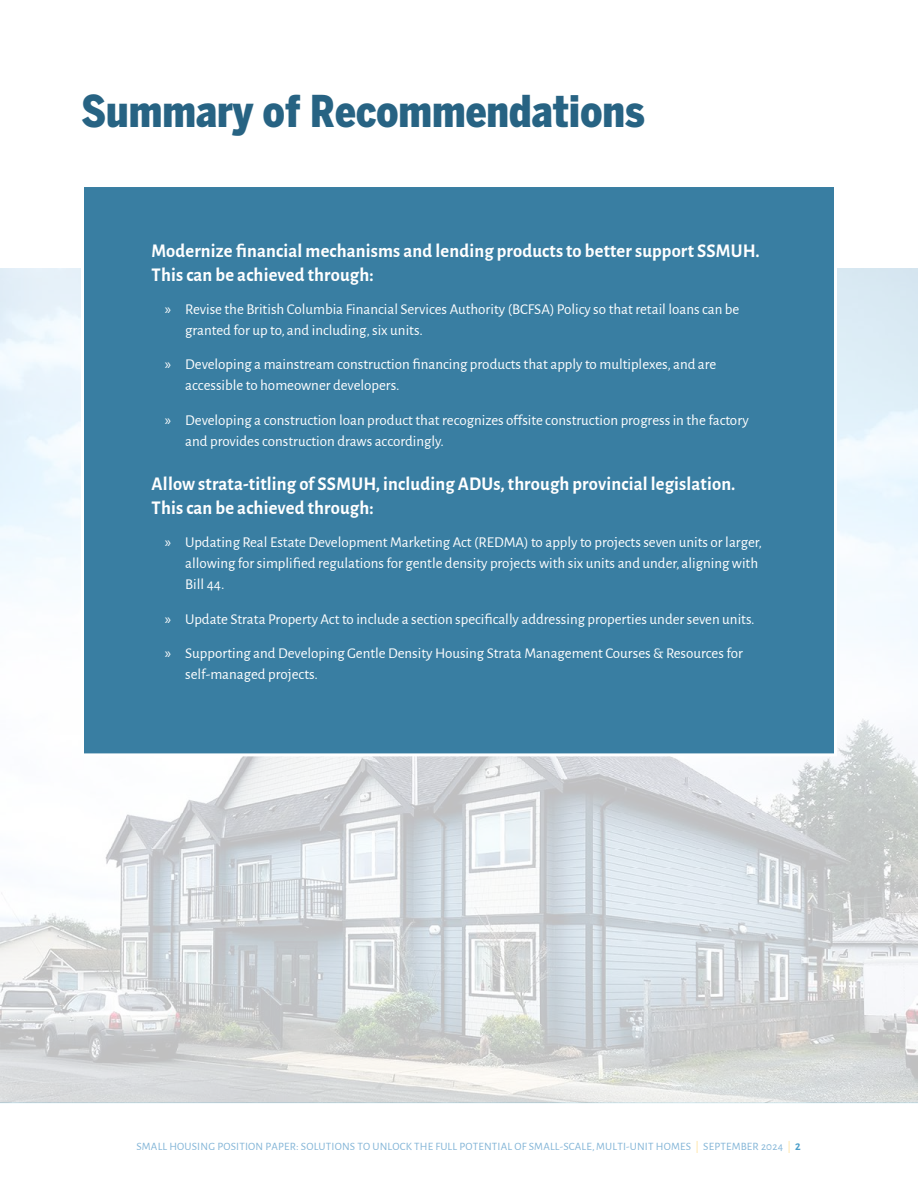
<style>
.page{position:relative;width:918px;height:1188px;background:#fff}
.page>*{position:absolute;margin:0;border:0;box-sizing:border-box;transform-origin:0 0}
.t1{font:900 condensed 43.5px "Benton Sans";color:#276383;scale:.95 1}
.t2{font:700 19.5px/24px "Alegreya Sans";letter-spacing:.01em;color:#fff;scale:.95 1}
.t3{font:15px/21px "Alegreya Sans";color:#fff}
.t4{font:11.25px "Alegreya Sans";letter-spacing:.015em;color:#83b5d7}
.s1{font-family:"Myriad Pro"}
.s2{font-weight:300;color:#ffd36b}
.s3{font-weight:700;color:#4a9eca}
</style>
<div class="page">
<hr style="left:0;top:1103px;width:918px;height:1px;background:#d3eef7">
<img style="left:0;top:268px;width:918px;height:835px">
<div style="left:80px;top:187px;width:758px;height:571px;background:#397ea2"></div>
<h1 class="t1" style="left:81px;top:85px;width:595px">Summary of Recommendations</h1>
<h2 class="t2" style="left:152px;top:237px;width:642px">Modernize financial mechanisms and lending products to better support SSMUH.<br>This can be achieved through:</h2>
<p class="t3" style="left:185px;top:298px;width:556px;text-indent:-20px"><span class="s1">»</span> Revise the British Columbia Financial Services Authority (BCFSA) Policy so that retail loans can be granted for up to, and including, six units.</p>
<p class="t3" style="left:185px;top:353px;width:533px;text-indent:-20px"><span class="s1">»</span> Developing a mainstream construction financing products that apply to multiplexes, and are accessible to homeowner developers.</p>
<p class="t3" style="left:185px;top:409px;width:565px;text-indent:-20px"><span class="s1">»</span> Developing a construction loan product that recognizes offsite construction progress in the factory and provides construction draws accordingly.</p>
<h2 class="t2" style="left:151px;top:470px;width:615px">Allow strata-titling of SSMUH, including ADUs, through provincial legislation.<br>This can be achieved through:</h2>
<p class="t3" style="left:185px;top:531px;width:578px;text-indent:-20px"><span class="s1">»</span> Updating Real Estate Development Marketing Act (REDMA) to apply to projects seven units or larger, allowing for simplified regulations for gentle density projects with six units and under, aligning with<br>Bill 44.</p>
<p class="t3" style="left:165px;top:608px;width:591px"><span class="s1">»</span> Update Strata Property Act to include a section specifically addressing properties under seven units.</p>
<p class="t3" style="left:185px;top:642px;width:559px;text-indent:-20px"><span class="s1">»</span> Supporting and Developing Gentle Density Housing Strata Management Courses &amp; Resources for self-managed projects.</p>
<p class="t4" style="left:136px;top:1139px;width:666px">SMALL HOUSING POSITION PAPER: SOLUTIONS TO UNLOCK THE FULL POTENTIAL OF SMALL-SCALE, MULTI-UNIT HOMES <span class="s2">|</span> SEPTEMBER 2024 <span class="s2">|</span> <span class="s3">2</span></p>
</div>
